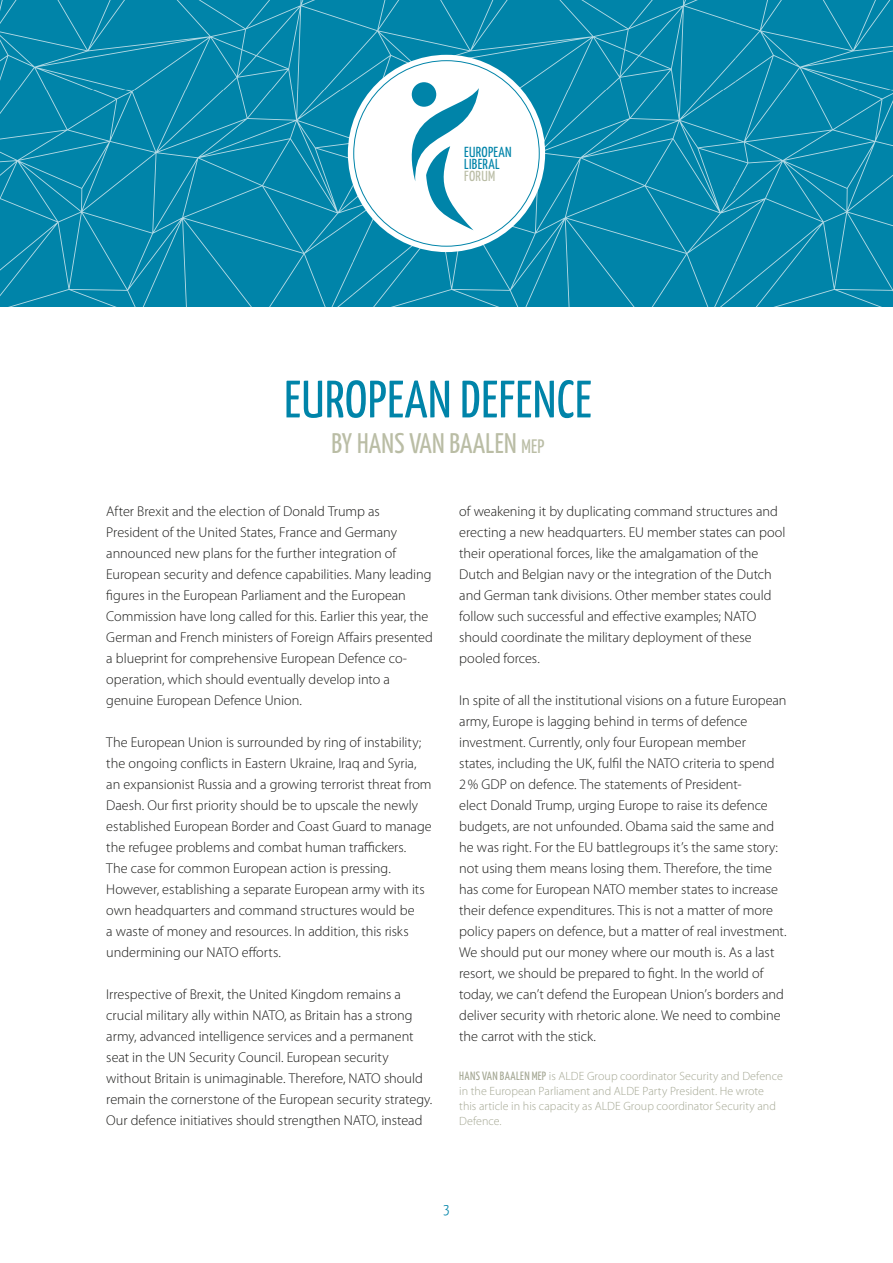
<style>
.page{position:relative;width:893px;height:1263px;background:#fff}
.page>*{position:absolute;margin:0;border:0;box-sizing:border-box;transform-origin:0 0}
.t1{font:52.5px "Yanone Kaffeesatz";letter-spacing:.01em;color:#0084a9}
.t2{font:28.35px "Yanone Kaffeesatz";letter-spacing:.01em;color:#babda5}
.t3{font:300 15px "Yanone Kaffeesatz";color:#0084a9}
.t4{font:14.55px/12.1px "Yanone Kaffeesatz";letter-spacing:.02em;color:#0084a9}
.t5{font:14.55px "Yanone Kaffeesatz";letter-spacing:.02em;color:#babda6}
.t6{font:300 14.25px/21px "Myriad Pro";color:#1a1a18}
.t7{font:300 12px/15px "Myriad Pro";letter-spacing:.005em;color:#a4a793}
.s1{font-size:19.5px}
.s2{font-family:"Yanone Kaffeesatz";font-weight:400}
</style>
<div class="page">
<svg style="left:0;top:0;width:893px;height:306px;background:#2294b4"></svg>
<p class="t4" style="left:464px;top:145px;width:49px">EUROPEAN<br>LIBERAL</p>
<p class="t5" style="left:464px;top:167px;width:32px">FORUM</p>
<h1 class="t1" style="left:284px;top:367px;width:306px">EUROPEAN DEFENCE</h1>
<h2 class="t2" style="left:331px;top:426px;width:213px">BY HANS VAN BAALEN <span class="s1">MEP</span></h2>
<p class="t6" style="left:106px;top:501px;width:328px">After Brexit and the election of Donald Trump as President of the United States, France and Germany announced new plans for the further integration of European security and defence capabilities. Many leading figures in the European Parliament and the European Commission have long called for this. Earlier this year, the German and French ministers of Foreign Affairs presented a blueprint for comprehensive European Defence co&shy;operation, which should eventually develop into a genuine European Defence Union.</p>
<p class="t6" style="left:106px;top:732px;width:327px">The European Union is surrounded by ring of instability; the ongoing conflicts in Eastern Ukraine, Iraq and Syria, an expansionist Russia and a growing terrorist threat from Daesh. Our first priority should be to upscale the newly established European Border and Coast Guard to manage the refugee problems and combat human traffickers.<br>The case for common European action is pressing.<br>However, establishing a separate European army with its own headquarters and command structures would be<br>a waste of money and resources. In addition, this risks undermining our NATO efforts.</p>
<p class="t6" style="left:106px;top:984px;width:328px">Irrespective of Brexit, the United Kingdom remains a crucial military ally within NATO, as Britain has a strong army, advanced intelligence services and a permanent seat in the UN Security Council. European security without Britain is unimaginable. Therefore, NATO should remain the cornerstone of the European security strategy.<br>Our defence initiatives should strengthen NATO, instead</p>
<p class="t6" style="left:459px;top:501px;width:328px">of weakening it by duplicating command structures and erecting a new headquarters. EU member states can pool their operational forces, like the amalgamation of the Dutch and Belgian navy or the integration of the Dutch and German tank divisions. Other member states could follow such successful and effective examples; NATO should coordinate the military deployment of these pooled forces.</p>
<p class="t6" style="left:459px;top:690px;width:329px">In spite of all the institutional visions on a future European army, Europe is lagging behind in terms of defence investment. Currently, only four European member<br>states, including the UK, fulfil the NATO criteria to spend 2% GDP on defence. The statements of President-<br>elect Donald Trump, urging Europe to raise its defence budgets, are not unfounded. Obama said the same and he was right. For the EU battlegroups it’s the same story: not using them means losing them. Therefore, the time has come for European NATO member states to increase their defence expenditures. This is not a matter of more policy papers on defence, but a matter of real investment.<br>We should put our money where our mouth is. As a last resort, we should be prepared to fight. In the world of today, we can’t defend the European Union’s borders and deliver security with rhetoric alone. We need to combine the carrot with the stick.</p>
<p class="t7" style="left:459px;top:1068px;width:325px"><span class="s2">HANS VAN BAALEN MEP</span> is ALDE Group coordinator Security and Defence in the European Parliament and ALDE Party President. He wrote this article in his capacity as ALDE Group coordinator Security and Defence.</p>
<p class="t3" style="left:443px;top:1199px;width:8px">3</p>
</div>
